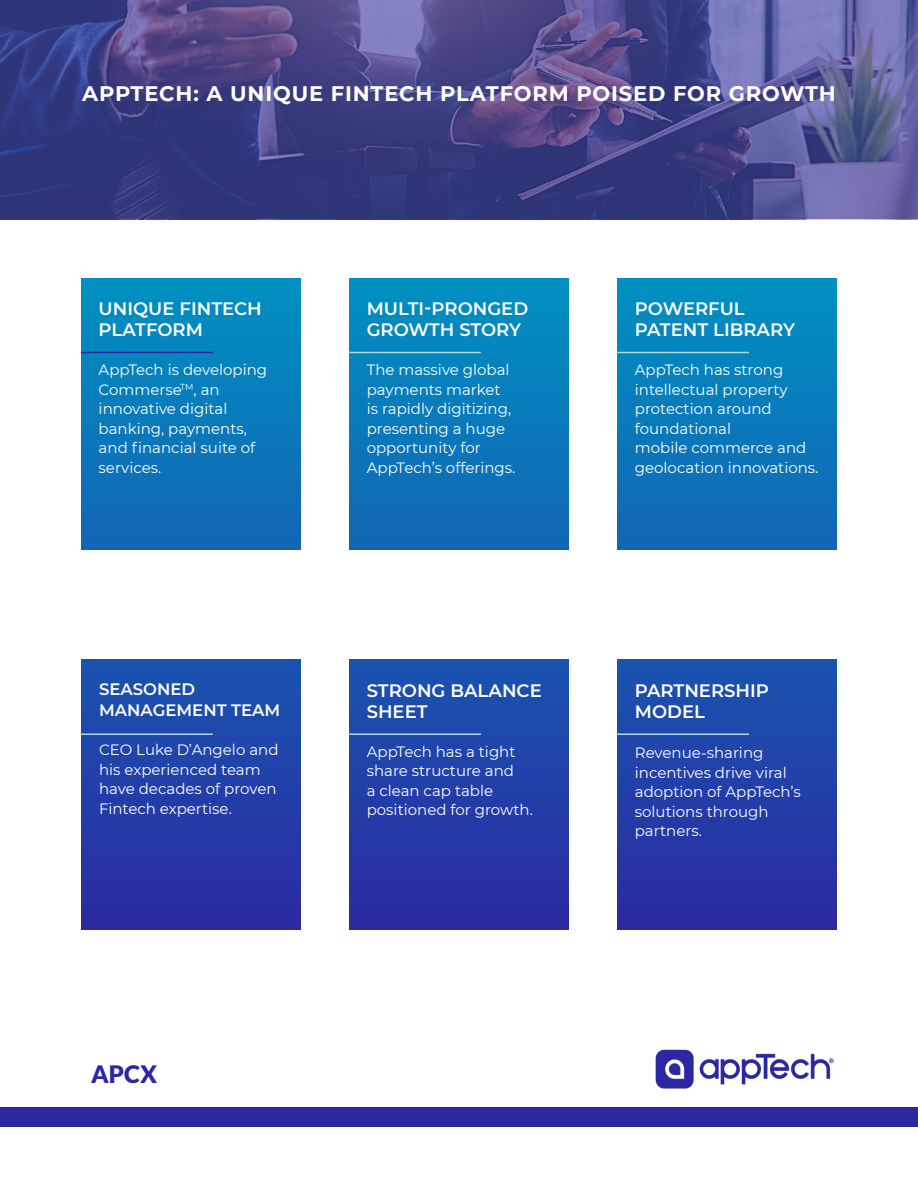
<style>
.page{position:relative;width:918px;height:1188px;background:#fff}
.page>*{position:absolute;margin:0;border:0;box-sizing:border-box;transform-origin:0 0}
.t1{font:900 24px "Lato";color:#2c28a2}
.t2{font:700 21px "Montserrat";letter-spacing:.04em;color:#fff}
.t3{font:600 18px/21px "Montserrat";color:#fff}
.t4{font:600 16.5px/21px "Montserrat";color:#fff}
.t5{font:15px/19.5px "Montserrat";color:#fff}
</style>
<div class="page">
<svg style="left:0;top:0;width:918px;height:218px;background:#484789"></svg>
<div style="left:81px;top:279px;width:220px;height:270px;background:linear-gradient(to bottom,#0090c1,#1266b4)"></div>
<div style="left:81px;top:659px;width:220px;height:270px;background:linear-gradient(to bottom,#1a54af,#2b29a2)"></div>
<div style="left:617px;top:279px;width:220px;height:270px;background:linear-gradient(to bottom,#0191c1,#1265b4)"></div>
<div style="left:617px;top:659px;width:220px;height:270px;background:linear-gradient(to bottom,#1a54af,#2b29a2)"></div>
<div style="left:349px;top:279px;width:220px;height:270px;background:linear-gradient(to bottom,#0191c1,#1265b4)"></div>
<div style="left:349px;top:659px;width:220px;height:270px;background:linear-gradient(to bottom,#1a54af,#2b29a2)"></div>
<div style="left:0;top:1107px;width:918px;height:19px;background:#2c28a2"></div>
<hr style="left:81px;top:352px;width:132px;height:1px;background:#2c28a2">
<hr style="left:81px;top:734px;width:132px;height:1px;background:#afdae0">
<hr style="left:349px;top:352px;width:132px;height:1px;background:#afdae0">
<hr style="left:349px;top:734px;width:132px;height:1px;background:#afdae0">
<hr style="left:617px;top:352px;width:132px;height:1px;background:#afdae0">
<hr style="left:617px;top:734px;width:132px;height:1px;background:#afdae0">
<img style="left:655px;top:1049px;width:179px;height:40px">
<p class="t2" style="left:82px;top:79px;width:755px">APPTECH: A UNIQUE FINTECH PLATFORM POISED FOR GROWTH</p>
<p class="t3" style="left:99px;top:298px;width:165px">UNIQUE FINTECH<br>PLATFORM</p>
<p class="t5" style="left:99px;top:360px;width:170px">AppTech is developing<br>Commerse<sup>TM</sup>, an innovative digital banking, payments, and financial suite of services.</p>
<p class="t4" style="left:99px;top:678px;width:183px">SEASONED<br>MANAGEMENT TEAM</p>
<p class="t5" style="left:99px;top:740px;width:181px">CEO Luke D’Angelo and his experienced team have decades of proven</p>
<p class="t5" style="left:99px;top:798px;width:134px">Fintech expertise.</p>
<p class="t3" style="left:367px;top:298px;width:163px">MULTI-PRONGED<br>GROWTH STORY</p>
<p class="t5" style="left:367px;top:360px;width:146px">The massive global payments market is rapidly digitizing, presenting a huge</p>
<p class="t5" style="left:367px;top:438px;width:150px">opportunity for<br>AppTech’s offerings.</p>
<p class="t3" style="left:367px;top:679px;width:176px">STRONG BALANCE<br>SHEET</p>
<p class="t5" style="left:367px;top:741px;width:168px">AppTech has a tight share structure and<br>a clean cap table positioned for growth.</p>
<p class="t1" style="left:91px;top:1060px;width:67px">APCX</p>
<p class="t3" style="left:635px;top:298px;width:162px">POWERFUL<br>PATENT LIBRARY</p>
<p class="t5" style="left:635px;top:360px;width:154px">AppTech has strong intellectual property protection around foundational</p>
<p class="t5" style="left:635px;top:438px;width:185px">mobile commerce and geolocation innovations.</p>
<p class="t3" style="left:635px;top:679px;width:136px">PARTNERSHIP<br>MODEL</p>
<p class="t5" style="left:635px;top:743px;width:167px">Revenue-sharing incentives drive viral adoption of AppTech’s solutions through partners.</p>
</div>
